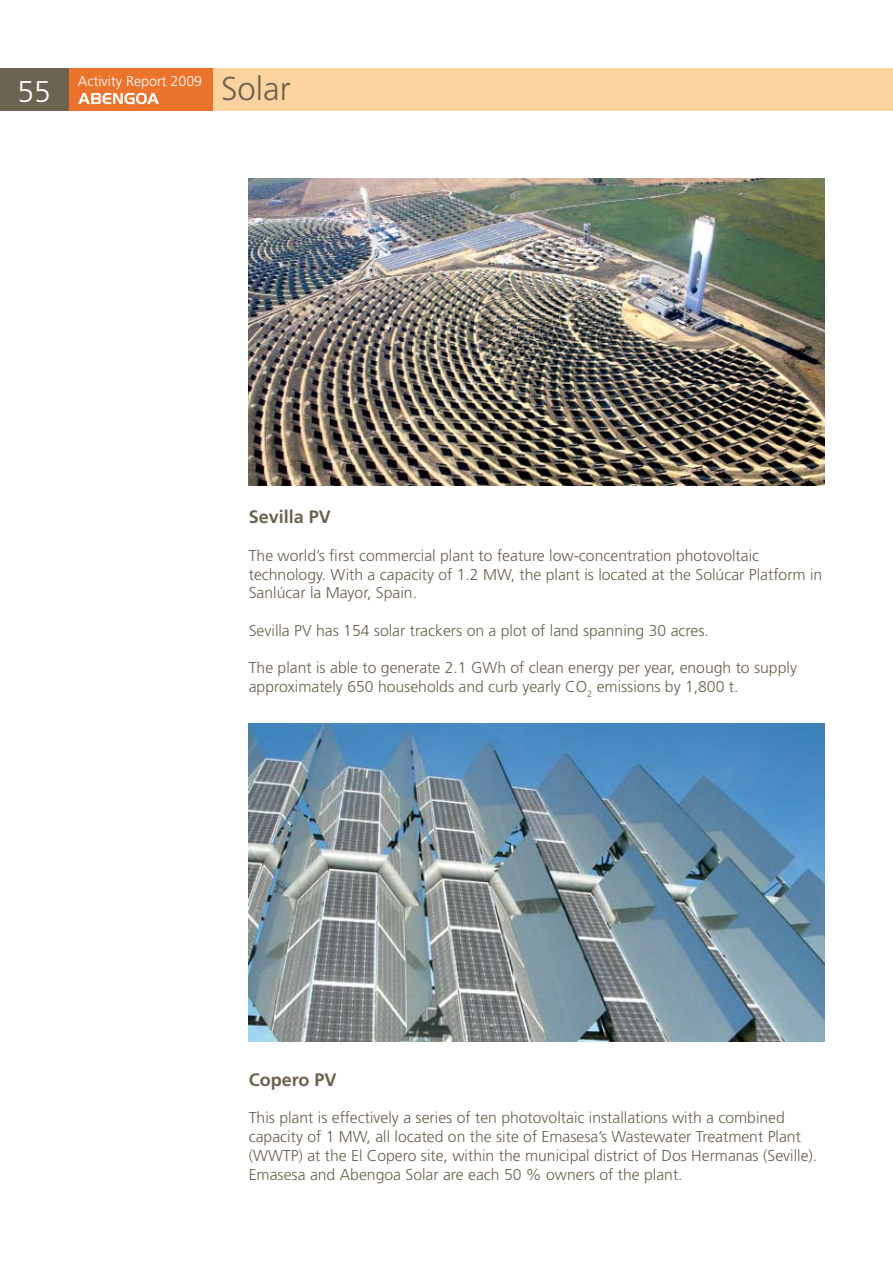
<style>
.page{position:relative;width:893px;height:1263px;background:#fff}
.page>*{position:absolute;margin:0;border:0;box-sizing:border-box;transform-origin:0 0}
.t1{font:300 33px "Frutiger";color:#6b6250}
.t2{font:300 30px "Frutiger";color:#fff}
.t3{font:700 18px "Frutiger";color:#6b6250}
.t4{font:300 15.75px/18.8px "Frutiger";color:#6b6250}
.t5{font:300 14.25px "Frutiger";color:#fff}
</style>
<div class="page">
<div style="left:0;top:68px;width:893px;height:43px;background:#fcd29f"></div>
<div style="left:0;top:68px;width:213px;height:43px;background:#ec732c"></div>
<div style="left:0;top:68px;width:68px;height:43px;background:#6b6250"></div>
<svg style="left:78px;top:93px;width:81px;height:11px"></svg>
<img style="left:249px;top:179px;width:575px;height:307px">
<img style="left:249px;top:723px;width:576px;height:318px">
<h2 class="t2" style="left:17px;top:74px;width:35px">55</h2>
<p class="t5" style="left:78px;top:73px;width:126px">Activity Report 2009</p>
<h1 class="t1" style="left:221px;top:70px;width:71px">Solar</h1>
<p class="t3" style="left:249px;top:506px;width:84px">Sevilla PV</p>
<p class="t4" style="left:249px;top:546px;width:575px">The world’s first commercial plant to feature low-concentration photovoltaic technology. With a capacity of 1.2 MW, the plant is located at the Solúcar Platform in<br>Sanlúcar la Mayor, Spain.</p>
<p class="t4" style="left:249px;top:621px;width:462px">Sevilla PV has 154 solar trackers on a plot of land spanning 30 acres.</p>
<p class="t4" style="left:249px;top:658px;width:550px">The plant is able to generate 2.1 GWh of clean energy per year, enough to supply approximately 650 households and curb yearly CO<sub>2</sub> emissions by 1,800 t.</p>
<p class="t3" style="left:249px;top:1069px;width:89px">Copero PV</p>
<p class="t4" style="left:249px;top:1108px;width:570px">This plant is effectively a series of ten photovoltaic installations with a combined capacity of 1 MW, all located on the site of Emasesa’s Wastewater Treatment Plant (WWTP) at the El Copero site, within the municipal district of Dos Hermanas (Seville).<br>Emasesa and Abengoa Solar are each 50 % owners of the plant.</p>
</div>
